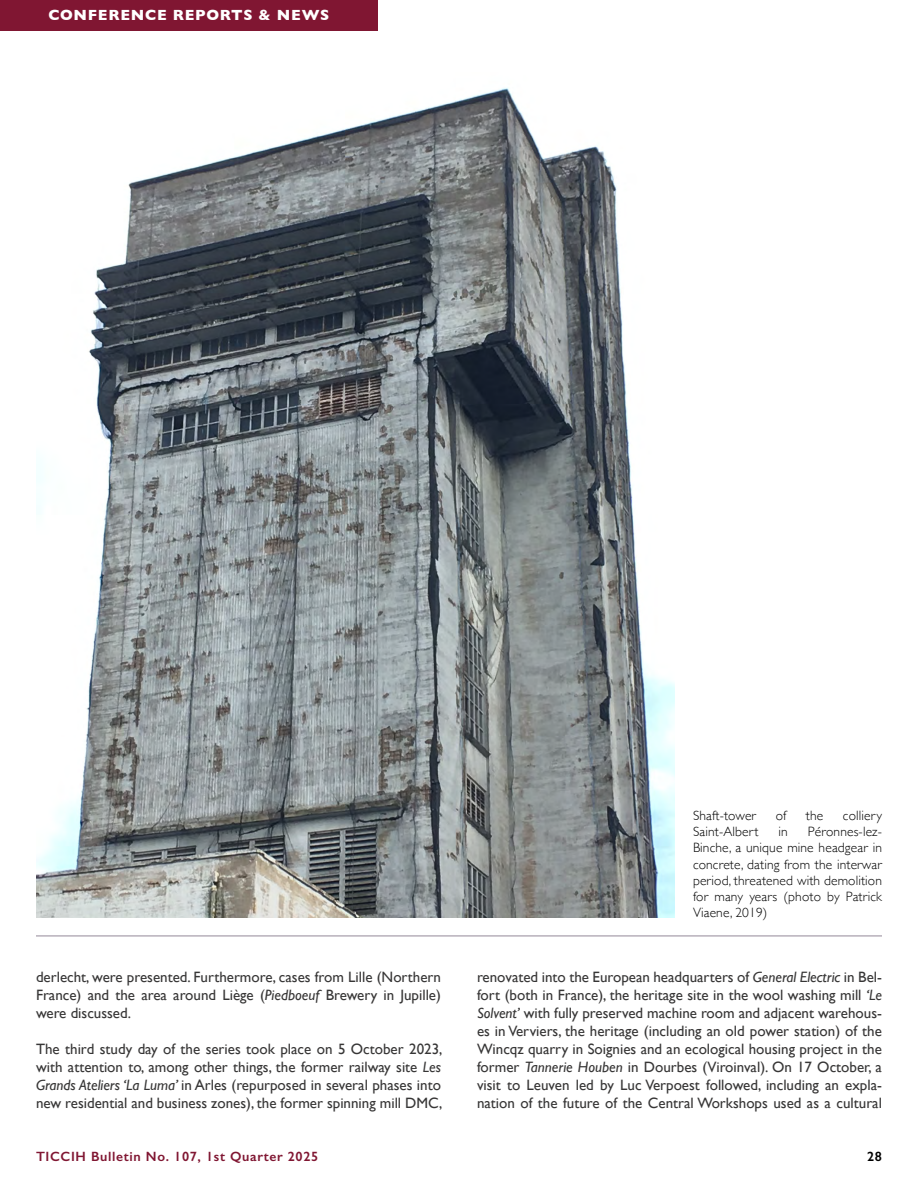
<style>
.page{position:relative;width:918px;height:1188px;background:#fff}
.page>*{position:absolute;margin:0;border:0;box-sizing:border-box;transform-origin:0 0}
.t1{font:15px/18px "Gill Sans";color:#373636;text-align:justify}
.t2{font:700 15px "Gill Sans";letter-spacing:.05em;color:#fff}
.t3{font:300 13.5px/16.2px "Gill Sans";letter-spacing:.01em;color:#000;text-align:justify}
.t4{font:600 13.5px "Gill Sans";letter-spacing:.05em;color:#801632}
.t5{font:600 13.5px "Gill Sans";color:#000}
.s1{font-style:italic}
</style>
<div class="page">
<div style="left:0;top:0;width:378px;height:31px;background:#801632"></div>
<img style="left:36px;top:88px;width:639px;height:829px">
<hr style="left:36px;top:935px;width:846px;height:2px;background:#b7b0bb">
<p class="t2" style="left:49px;top:3px;width:282px">CONFERENCE REPORTS &amp; NEWS</p>
<p class="t1" style="left:36px;top:967px;width:406px">derlecht, were presented. Furthermore, cases from Lille (Northern France) and the area around Liège (<span class="s1">Piedboeuf</span> Brewery in Jupille) were discussed.</p>
<p class="t1" style="left:36px;top:1039px;width:408px">The third study day of the series took place on 5 October 2023, with attention to, among other things, the former railway site <span class="s1">Les Grands Ateliers ‘La Luma’</span> in Arles (repurposed in several phases into new residential and business zones), the former spinning mill DMC,</p>
<p class="t3" style="left:693px;top:807px;width:65px">Shaft-tower</p>
<p class="t3" style="left:776px;top:807px;width:12px">of</p>
<p class="t3" style="left:806px;top:807px;width:19px">the</p>
<p class="t3" style="left:843px;top:807px;width:41px">colliery</p>
<p class="t3" style="left:693px;top:823px;width:67px">Saint-Albert</p>
<p class="t3" style="left:779px;top:823px;width:11px">in</p>
<p class="t3" style="left:693px;top:823px;width:191px;text-indent:115px">Péronnes-lez-Binche, a unique mine headgear in concrete, dating from the interwar period, threatened with demolition for many years (photo by Patrick Viaene, 2019)</p>
<p class="t1" style="left:477px;top:967px;width:407px">renovated into the European headquarters of <span class="s1">General Electric</span> in Bel&shy;fort (both in France), the heritage site in the wool washing mill <span class="s1">‘Le Solvent’</span> with fully preserved machine room and adjacent warehous&shy;es in Verviers, the heritage (including an old power station) of the Wincqz quarry in Soignies and an ecological housing project in the former <span class="s1">Tannerie Houben</span> in Dourbes (Viroinval). On 17 October, a visit to Leuven led by Luc Verpoest followed, including an expla&shy;nation of the future of the Central Workshops used as a cultural</p>
<p class="t4" style="left:36px;top:1148px;width:284px">TICCIH Bulletin No. 107, 1st Quarter 2025</p>
<p class="t5" style="left:867px;top:1148px;width:16px">28</p>
</div>
